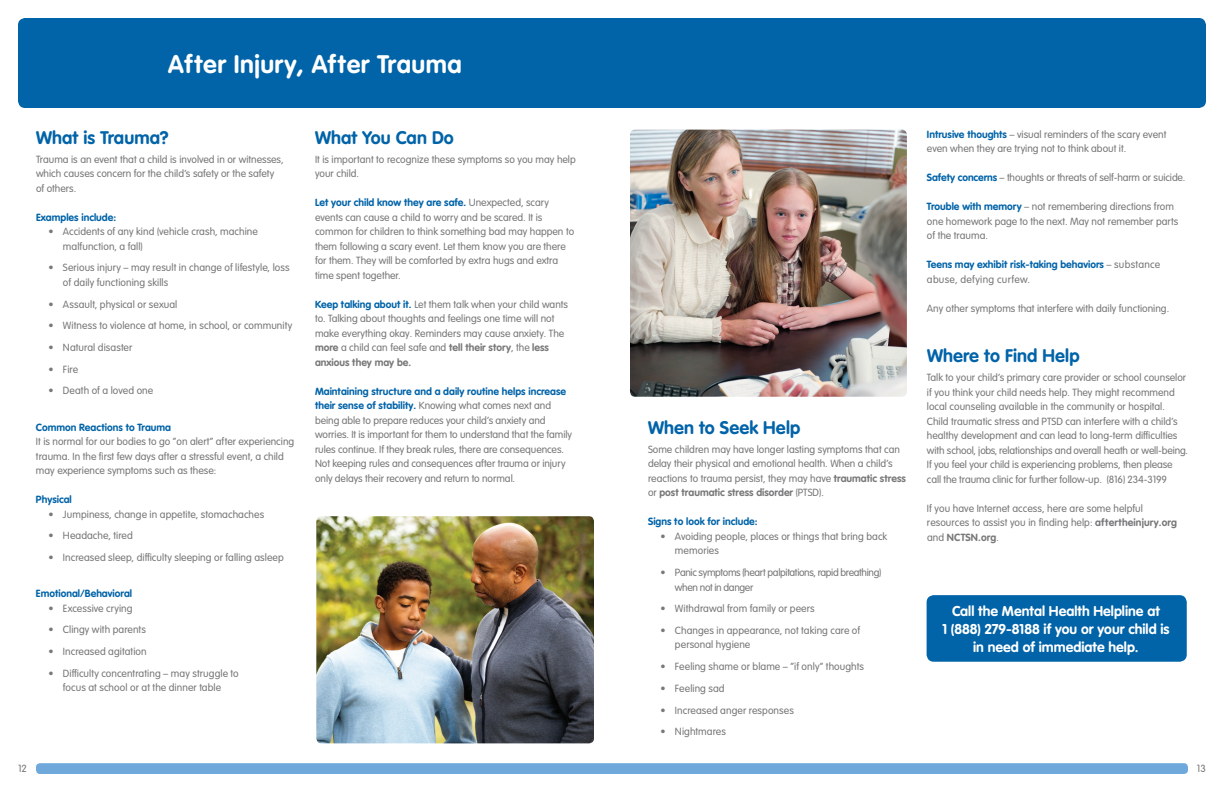
<style>
.page{position:relative;width:1224px;height:792px;background:#fff}
.page>*{position:absolute;margin:0;border:0;box-sizing:border-box;transform-origin:0 0}
.t1{font:700 25px "VAG Rounded Next";letter-spacing:.02em;color:#fff}
.t2{font:700 18px "VAG Rounded Next";letter-spacing:.005em;color:#0163a8}
.t3{font:700 14px/18px "VAG Rounded Next";color:#fff;text-align:center}
.t4{font:10.2px/14.5px "VAG Rounded Next";color:#787779}
.t5{font:700 10.2px/14.5px "VAG Rounded Next";color:#0163a8}
.t6{font:10.2px/14.5px "VAG Rounded Next";letter-spacing:-.035em;color:#787779}
.s1{font-weight:700;color:#0163a8}
.s2{font-weight:700}
.s3{font-weight:400;color:#787779}
</style>
<div class="page">
<div style="left:18px;top:18px;width:1188px;height:90px;background:#0163a8;border-radius:7px"></div>
<img style="left:316px;top:516px;width:278px;height:227px">
<div style="left:927px;top:595px;width:260px;height:67px;background:#0163a8;border-radius:7px"></div>
<img style="left:630px;top:130px;width:277px;height:267px">
<div style="left:36px;top:763px;width:1152px;height:11px;background:#6fa9db;border-radius:4px"></div>
<h1 class="t1" style="left:168px;top:48px;width:295px">After Injury, After Trauma</h1>
<h2 class="t2" style="left:36px;top:126px;width:134px">What is Trauma?</h2>
<p class="t4" style="left:36px;top:152px;width:249px">Trauma is an event that a child is involved in or witnesses, which causes concern for the child’s safety or the safety of others.</p>
<p class="t5" style="left:36px;top:210px;width:82px">Examples include:</p>
<p class="t4" style="left:63px;top:225px;width:196px;text-indent:-14px">• Accidents of any kind (vehicle crash, machine malfunction, a fall)</p>
<p class="t4" style="left:63px;top:261px;width:228px;text-indent:-14px">• Serious injury – may result in change of lifestyle, loss of daily functioning skills</p>
<p class="t4" style="left:49px;top:297px;width:130px">• Assault, physical or sexual</p>
<p class="t4" style="left:49px;top:319px;width:245px">• Witness to violence at home, in school, or community</p>
<p class="t4" style="left:49px;top:341px;width:85px">• Natural disaster</p>
<p class="t4" style="left:49px;top:362px;width:31px">• Fire</p>
<p class="t4" style="left:49px;top:384px;width:106px">• Death of a loved one</p>
<p class="t5" style="left:36px;top:420px;width:137px">Common Reactions to Trauma</p>
<p class="t4" style="left:36px;top:435px;width:260px">It is normal for our bodies to go “on alert” after experiencing trauma. In the first few days after a stressful event, a child may experience symptoms such as these:</p>
<p class="t5" style="left:36px;top:492px;width:37px">Physical</p>
<p class="t4" style="left:49px;top:507px;width:217px">• Jumpiness, change in appetite, stomachaches</p>
<p class="t4" style="left:49px;top:529px;width:86px">• Headache, tired</p>
<p class="t4" style="left:49px;top:550px;width:237px">• Increased sleep, difficulty sleeping or falling asleep</p>
<p class="t5" style="left:36px;top:586px;width:98px">Emotional/Behavioral</p>
<p class="t4" style="left:49px;top:601px;width:85px">• Excessive crying</p>
<p class="t4" style="left:49px;top:623px;width:99px">• Clingy with parents</p>
<p class="t4" style="left:49px;top:644px;width:100px">• Increased agitation</p>
<p class="t4" style="left:49px;top:666px;width:192px;text-align:center">• Difficulty concentrating – may struggle to focus at school or at the dinner table</p>
<h2 class="t2" style="left:315px;top:126px;width:140px">What You Can Do</h2>
<p class="t4" style="left:315px;top:152px;width:262px">It is important to recognize these symptoms so you may help your child.</p>
<p class="t4" style="left:315px;top:196px;width:261px"><span class="s1">Let your child know they are safe.</span> Unexpected, scary events can cause a child to worry and be scared. It is common for children to think something bad may happen to them following a scary event. Let them know you are there for them. They will be comforted by extra hugs and extra time spent together.</p>
<p class="t4" style="left:315px;top:297px;width:255px"><span class="s1">Keep talking about it.</span> Let them talk when your child wants to. Talking about thoughts and feelings one time will not make everything okay. Reminders may cause anxiety. The <span class="s2">more</span> a child can feel safe and <span class="s2">tell their story</span>, the <span class="s2">less anxious they may be.</span></p>
<p class="t4" style="left:315px;top:384px;width:259px"><span class="s1">Maintaining structure and a daily routine helps increase their sense of stability.</span> Knowing what comes next and being able to prepare reduces your child’s anxiety and worries. It is important for them to understand that the family rules continue. If they break rules, there are consequences.<br>Not keeping rules and consequences after trauma or injury only delays their recovery and return to normal.</p>
<h2 class="t2" style="left:648px;top:416px;width:154px">When to Seek Help</h2>
<p class="t4" style="left:648px;top:442px;width:259px">Some children may have longer lasting symptoms that can delay their physical and emotional health. When a child’s reactions to trauma persist, they may have <span class="s2">traumatic stress </span>or <span class="s2">post traumatic stress disorder</span> (PTSD).</p>
<p class="t5" style="left:648px;top:515px;width:111px">Signs to look for include:</p>
<p class="t4" style="left:675px;top:529px;width:214px;text-indent:-14px">• Avoiding people, places or things that bring back memories</p>
<p class="t6" style="left:675px;top:566px;width:208px;text-indent:-14px">• Panic symptoms (heart palpitations, rapid breathing) when not in danger</p>
<p class="t4" style="left:661px;top:602px;width:156px">• Withdrawal from family or peers</p>
<p class="t4" style="left:675px;top:623px;width:187px;text-indent:-14px">• Changes in appearance, not taking care of personal hygiene</p>
<p class="t4" style="left:661px;top:660px;width:205px">• Feeling shame or blame – “if only” thoughts</p>
<p class="t4" style="left:661px;top:681px;width:66px">• Feeling sad</p>
<p class="t4" style="left:661px;top:703px;width:135px">• Increased anger responses</p>
<p class="t4" style="left:661px;top:725px;width:67px">• Nightmares</p>
<p class="t4" style="left:927px;top:127px;width:241px"><span class="s1">Intrusive thoughts</span> – visual reminders of the scary event even when they are trying not to think about it.</p>
<p class="t4" style="left:927px;top:171px;width:260px"><span class="s1">Safety concerns</span> – thoughts or threats of self-harm or suicide.</p>
<p class="t4" style="left:927px;top:200px;width:253px"><span class="s1">Trouble with memory</span> – not remembering directions from one homework page to the next. May not remember parts of the trauma.</p>
<p class="t5" style="left:927px;top:257px;width:235px">Teens may exhibit risk-taking behaviors <span class="s3">– substance abuse, defying curfew.</span></p>
<p class="t4" style="left:927px;top:301px;width:244px">Any other symptoms that interfere with daily functioning.</p>
<h2 class="t2" style="left:927px;top:344px;width:154px">Where to Find Help</h2>
<p class="t4" style="left:927px;top:371px;width:263px">Talk to your child’s primary care provider or school counselor if you think your child needs help. They might recommend local counseling available in the community or hospital.<br>Child traumatic stress and PTSD can interfere with a child’s healthy development and can lead to long-term difficulties with school, jobs, relationships and overall heath or well-being.<br>If you feel your child is experiencing problems, then please call the trauma clinic for further follow-up. (816) 234-3199</p>
<p class="t4" style="left:927px;top:501px;width:252px">If you have Internet access, here are some helpful resources to assist you in finding help: <span class="s2">aftertheinjury.org </span>and <span class="s2">NCTSN.org</span>.</p>
<h3 class="t3" style="left:942px;top:603px;width:229px">Call the Mental Health Helpline at<br>1 (888) 279-8188 if you or your child is in need of immediate help.</h3>
<p class="t4" style="left:18px;top:762px;width:10px">12</p>
<p class="t4" style="left:1197px;top:762px;width:11px">13</p>
</div>
